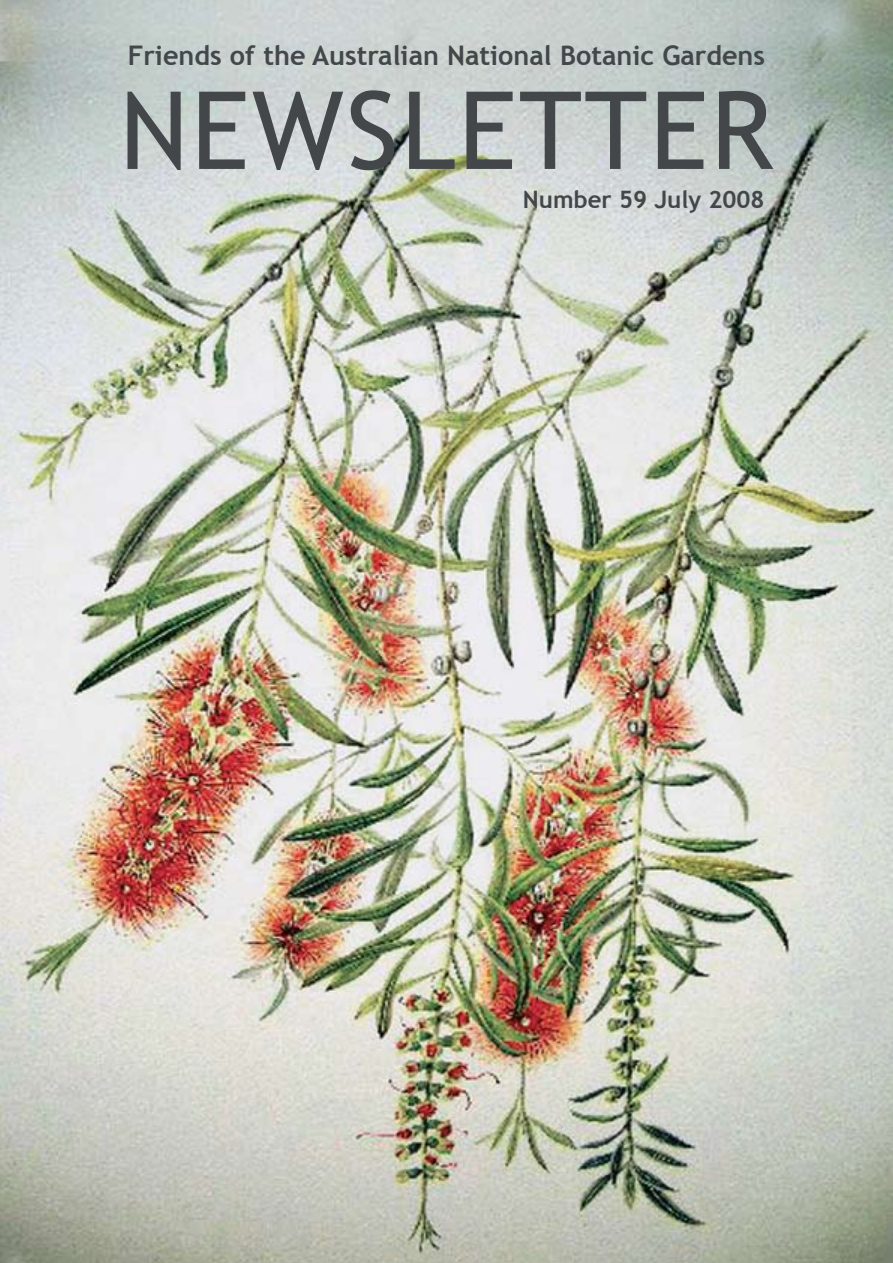
<style>
.page{position:relative;width:893px;height:1263px;background:#fff}
.page>*{position:absolute;margin:0;border:0;box-sizing:border-box;transform-origin:0 0}
.t1{font:108px "Trebuchet MS";letter-spacing:.025em;color:#43474a}
.t2{font:700 27px "Trebuchet MS";color:#43474a}
.t3{font:700 24px "Trebuchet MS";color:#43474a}
</style>
<div class="page">
<img style="left:0;top:0;width:893px;height:1263px">
<p class="t2" style="left:128px;top:38px;width:639px">Friends of the Australian National Botanic Gardens</p>
<h1 class="t1" style="left:120px;top:67px;width:655px">NEWSLETTER</h1>
<p class="t3" style="left:523px;top:184px;width:243px">Number 59 July 2008</p>
</div>
